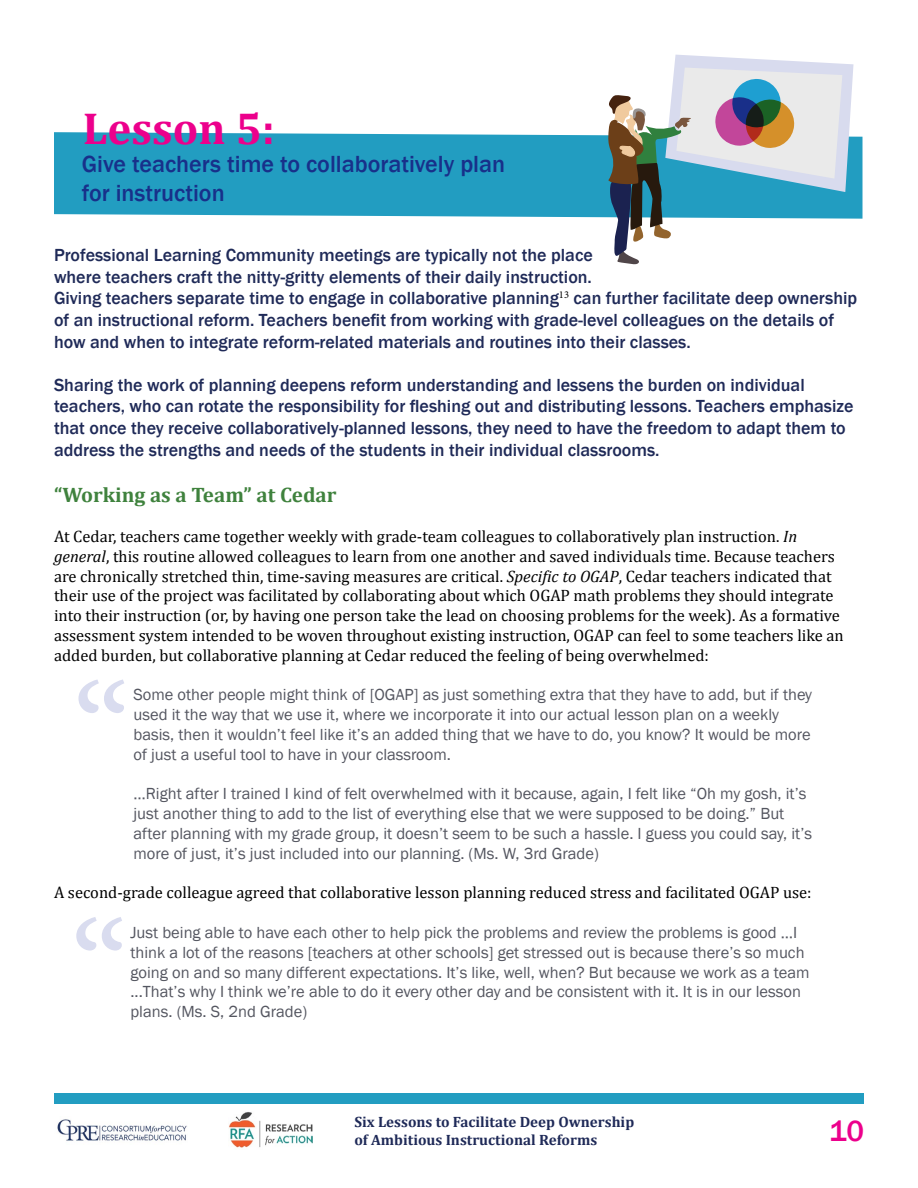
<style>
.page{position:relative;width:918px;height:1188px;background:#fff}
.page>*{position:absolute;margin:0;border:0;box-sizing:border-box;transform-origin:0 0}
.t1{font:145.5px/237.5px "Minion Pro";color:#d9dcef}
.t2{font:700 45px "Cambria";color:#ec008c}
.t3{font:500 30px "Franklin Gothic";color:#ec008c}
.t4{font:500 24px/28.8px "Franklin Gothic";color:#18308a}
.t5{font:700 21px "Cambria";color:#3f823d}
.t6{font:500 18px/21.6px "Franklin Gothic";color:#1f2a58}
.t7{font:16.5px/19.8px "Franklin Gothic";color:#545660}
.t8{font:16.5px/19.8px "Cambria";color:#000}
.t9{font:700 15px/18px "Cambria";color:#1f2a58}
.s1{font-style:italic}
</style>
<div class="page">
<div style="left:54px;top:1094px;width:810px;height:10px;background:#229dc1"></div>
<img style="left:57px;top:1119px;width:130px;height:22px">
<img style="left:229px;top:1112px;width:84px;height:36px">
<div style="left:54px;top:132px;width:808px;height:87px;background:#229dc1"></div>
<svg style="left:608px;top:55px;width:245px;height:210px"></svg>
<h2 class="t2" style="left:83px;top:101px;width:193px">Lesson 5:</h2>
<h3 class="t4" style="left:82px;top:150px;width:425px">Give teachers time to collaboratively plan for instruction</h3>
<p class="t6" style="left:54px;top:245px;width:805px">Professional Learning Community meetings are typically not the place<br>where teachers craft the nitty-gritty elements of their daily instruction.<br>Giving teachers separate time to engage in collaborative planning<sup>13</sup> can further facilitate deep ownership of an instructional reform. Teachers benefit from working with grade-level colleagues on the details of how and when to integrate reform-related materials and routines into their classes.</p>
<p class="t6" style="left:54px;top:374px;width:801px">Sharing the work of planning deepens reform understanding and lessens the burden on individual teachers, who can rotate the responsibility for fleshing out and distributing lessons. Teachers emphasize that once they receive collaboratively-planned lessons, they need to have the freedom to adapt them to address the strengths and needs of the students in their individual classrooms.</p>
<p class="t5" style="left:54px;top:482px;width:284px">“Working as a Team” at Cedar</p>
<p class="t8" style="left:54px;top:526px;width:791px">At Cedar, teachers came together weekly with grade-team colleagues to collaboratively plan instruction. <span class="s1">In general</span>, this routine allowed colleagues to learn from one another and saved individuals time. Because teachers are chronically stretched thin, time-saving measures are critical. <span class="s1">Specific to OGAP</span>, Cedar teachers indicated that their use of the project was facilitated by collaborating about which OGAP math problems they should integrate into their instruction (or, by having one person take the lead on choosing problems for the week). As a formative assessment system intended to be woven throughout existing instruction, OGAP can feel to some teachers like an added burden, but collaborative planning at Cedar reduced the feeling of being overwhelmed:</p>
<p class="t7" style="left:133px;top:685px;width:680px">Some other people might think of [OGAP] as just something extra that they have to add, but if they used it the way that we use it, where we incorporate it into our actual lesson plan on a weekly basis, then it wouldn’t feel like it’s an added thing that we have to do, you know? It would be more of just a useful tool to have in your classroom.</p>
<p class="t7" style="left:133px;top:784px;width:680px">…Right after I trained I kind of felt overwhelmed with it because, again, I felt like “Oh my gosh, it’s just another thing to add to the list of everything else that we were supposed to be doing.” But after planning with my grade group, it doesn’t seem to be such a hassle. I guess you could say, it’s more of just, it’s just included into our planning. (Ms. W, 3rd Grade)</p>
<p class="t8" style="left:54px;top:883px;width:759px">A second-grade colleague agreed that collaborative lesson planning reduced stress and facilitated OGAP use:</p>
<p class="t7" style="left:130px;top:923px;width:681px">Just being able to have each other to help pick the problems and review the problems is good …I think a lot of the reasons [teachers at other schools] get stressed out is because there’s so much going on and so many different expectations. It’s like, well, when? But because we work as a team ...That’s why I think we’re able to do it every other day and be consistent with it. It is in our lesson plans. (Ms. S, 2nd Grade)</p>
<h1 class="t1" style="left:70px;top:619px;width:62px">“ “</h1>
<p class="t9" style="left:354px;top:1113px;width:281px">Six Lessons to Facilitate Deep Ownership of Ambitious Instructional Reforms</p>
<h3 class="t3" style="left:829px;top:1112px;width:36px">10</h3>
</div>
